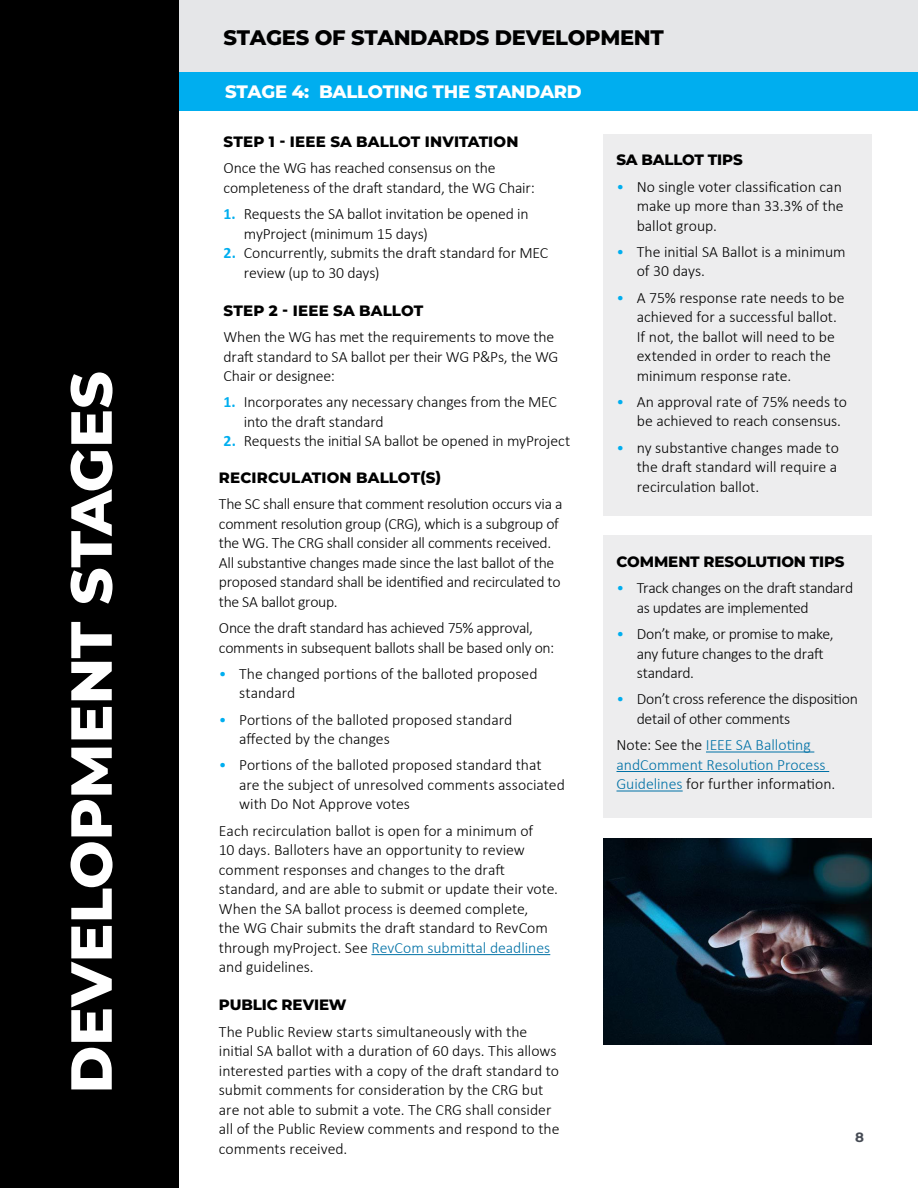
<style>
.page{position:relative;width:918px;height:1188px;background:#fff}
.page>*{position:absolute;margin:0;border:0;box-sizing:border-box;transform-origin:0 0}
.t1{font:800 57.75px "Montserrat";color:#fff}
.t2{font:800 21px "Montserrat";letter-spacing:-.015em;color:#000}
.t3{font:800 18px "Montserrat";letter-spacing:-.015em;color:#fff}
.t4{font:300 15.75px/19.5px "Calibri";letter-spacing:-.005em;color:#000}
.t5{font:300 15.75px/19.5px "Calibri";color:#0071a6}
.t6{font:300 15.75px/19.5px "Calibri";letter-spacing:-.025em;color:#000}
.t7{font:800 15px "Montserrat";color:#000}
.t8{font:700 13.5px "Montserrat";color:#474c55}
.s1{font-weight:700;color:#00aeef}
.s2{color:#00aeef}
.s3{color:#0071a6}
.s4{color:#000}
</style>
<div class="page">
<div style="left:169px;top:72px;width:749px;height:39px;background:#00aeef"></div>
<div style="left:169px;top:0;width:749px;height:71px;background:#e5e6e8"></div>
<div style="left:604px;top:134px;width:268px;height:381px;background:#ededee"></div>
<div style="left:604px;top:535px;width:268px;height:283px;background:#ededee"></div>
<hr style="left:706px;top:752px;width:108px;height:1px;background:#0071a6">
<hr style="left:616px;top:771px;width:213px;height:1px;background:#0071a6">
<hr style="left:616px;top:791px;width:67px;height:1px;background:#0071a6">
<hr style="left:371px;top:954px;width:179px;height:1px;background:#0071a6">
<div style="left:0;top:0;width:178px;height:1188px;background:#000"></div>
<img style="left:604px;top:838px;width:268px;height:207px">
<h1 class="t1" style="left:49px;top:1094px;width:724px;rotate:-90deg">DEVELOPMENT STAGES</h1>
<h2 class="t2" style="left:224px;top:22px;width:442px">STAGES OF STANDARDS DEVELOPMENT</h2>
<p class="t3" style="left:225px;top:78px;width:358px">STAGE 4: BALLOTING THE STANDARD</p>
<p class="t7" style="left:224px;top:131px;width:296px">STEP 1 - IEEE SA BALLOT INVITATION</p>
<p class="t4" style="left:224px;top:158px;width:313px">Once the WG has reached consensus on the completeness of the draft standard, the WG Chair:</p>
<p class="t4" style="left:244px;top:203px;width:286px;text-indent:-20px"><span class="s1">1.</span> Requests the SA ballot invitation be opened in myProject (minimum 15 days)</p>
<p class="t4" style="left:244px;top:242px;width:306px;text-indent:-20px"><span class="s1">2.</span> Concurrently, submits the draft standard for MEC review (up to 30 days)</p>
<p class="t7" style="left:224px;top:300px;width:201px">STEP 2 - IEEE SA BALLOT</p>
<p class="t4" style="left:224px;top:326px;width:336px">When the WG has met the requirements to move the draft standard to SA ballot per their WG P&amp;Ps, the WG<br>Chair or designee:</p>
<p class="t4" style="left:244px;top:392px;width:315px;text-indent:-20px"><span class="s1">1.</span> Incorporates any necessary changes from the MEC into the draft standard</p>
<p class="t4" style="left:224px;top:431px;width:348px"><span class="s1">2.</span> Requests the initial SA ballot be opened in myProject</p>
<p class="t7" style="left:219px;top:467px;width:224px">RECIRCULATION BALLOT(S)</p>
<p class="t4" style="left:219px;top:494px;width:345px">The SC shall ensure that comment resolution occurs via a comment resolution group (CRG), which is a subgroup of the WG. The CRG shall consider all comments received.<br>All substantive changes made since the last ballot of the proposed standard shall be identified and recirculated to the SA ballot group.</p>
<p class="t4" style="left:219px;top:617px;width:337px">Once the draft standard has achieved 75% approval, comments in subsequent ballots shall be based only on:</p>
<p class="t4" style="left:239px;top:663px;width:300px;text-indent:-20px"><span class="s2">•</span> The changed portions of the balloted proposed standard</p>
<p class="t4" style="left:239px;top:709px;width:275px;text-indent:-20px"><span class="s2">•</span> Portions of the balloted proposed standard affected by the changes</p>
<p class="t4" style="left:239px;top:755px;width:327px;text-indent:-20px"><span class="s2">•</span> Portions of the balloted proposed standard that are the subject of unresolved comments associated with Do Not Approve votes</p>
<p class="t4" style="left:219px;top:820px;width:341px">Each recirculation ballot is open for a minimum of<br>10 days. Balloters have an opportunity to review comment responses and changes to the draft standard, and are able to submit or update their vote.<br>When the SA ballot process is deemed complete,<br>the WG Chair submits the draft standard to RevCom through myProject. See <span class="s3">RevCom submittal deadlines </span>and guidelines.</p>
<p class="t7" style="left:219px;top:994px;width:129px">PUBLIC REVIEW</p>
<p class="t4" style="left:219px;top:1021px;width:342px">The Public Review starts simultaneously with the initial SA ballot with a duration of 60 days. This allows interested parties with a copy of the draft standard to submit comments for consideration by the CRG but are not able to submit a vote. The CRG shall consider all of the Public Review comments and respond to the comments received.</p>
<p class="t7" style="left:616px;top:149px;width:128px">SA BALLOT TIPS</p>
<p class="t4" style="left:637px;top:176px;width:208px;text-align:justify;text-indent:-20px"><span class="s2">•</span> No single voter classification can make up more than 33.3% of the ballot group.</p>
<p class="t4" style="left:637px;top:241px;width:210px;text-indent:-20px"><span class="s2">•</span> The initial SA Ballot is a minimum of 30 days.</p>
<p class="t4" style="left:637px;top:287px;width:209px;text-indent:-20px"><span class="s2">•</span> A 75% response rate needs to be achieved for a successful ballot.<br>If not, the ballot will need to be extended in order to reach the minimum response rate.</p>
<p class="t4" style="left:637px;top:391px;width:212px;text-indent:-20px"><span class="s2">•</span> An approval rate of 75% needs to be achieved to reach consensus.</p>
<p class="t4" style="left:637px;top:437px;width:204px;text-align:justify;text-indent:-20px"><span class="s2">•</span> ny substantive changes made to the draft standard will require a recirculation ballot.</p>
<p class="t7" style="left:616px;top:551px;width:230px">COMMENT RESOLUTION TIPS</p>
<p class="t4" style="left:637px;top:578px;width:218px;text-indent:-20px"><span class="s2">•</span> Track changes on the draft standard as updates are implemented</p>
<p class="t6" style="left:637px;top:623px;width:198px;text-indent:-20px"><span class="s2">•</span> Don’t make, or promise to make, any future changes to the draft standard.</p>
<p class="t4" style="left:637px;top:689px;width:223px;text-indent:-20px"><span class="s2">•</span> Don’t cross reference the disposition detail of other comments</p>
<p class="t5" style="left:616px;top:734px;width:220px"><span class="s4">Note: See the</span> IEEE SA Balloting andComment Resolution Process<br>Guidelines <span class="s4">for further information.</span></p>
<p class="t8" style="left:855px;top:1127px;width:10px">8</p>
</div>
